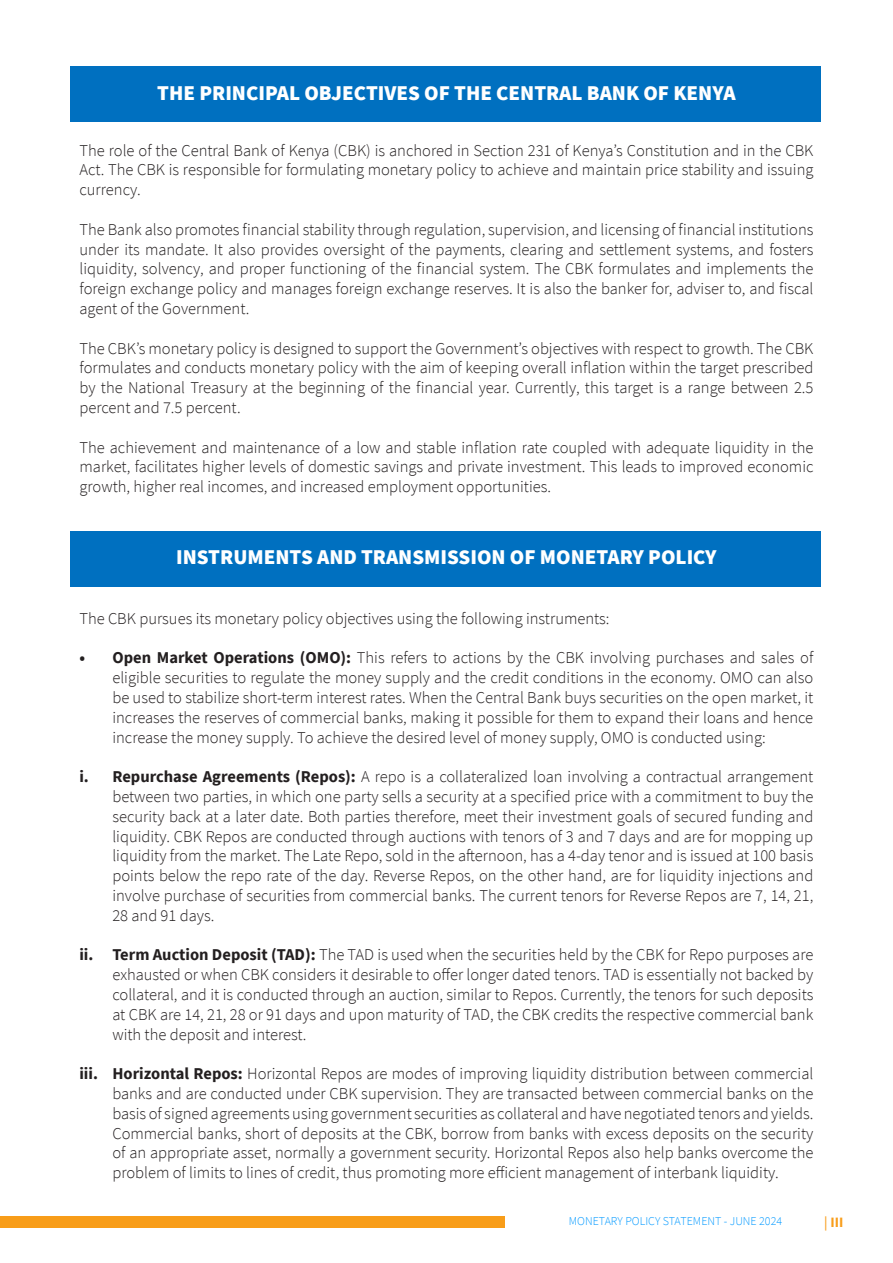
<style>
.page{position:relative;width:893px;height:1263px;background:#fff}
.page>*{position:absolute;margin:0;border:0;box-sizing:border-box;transform-origin:0 0}
.t1{font:900 21px "Source Sans Pro";color:#fff}
.t2{font:300 16.5px/19.8px "Source Sans Pro";color:#231f20;text-align:justify}
.t3{font:700 14.25px "Source Sans Pro";color:#f89d19}
.t4{font:300 12px "Source Sans Pro";color:#09f}
.s1{font-weight:700}
.s2{font-family:"Myriad Pro";font-weight:400}
</style>
<div class="page">
<div style="left:0;top:1217px;width:505px;height:11px;background:#f89d19"></div>
<div style="left:70px;top:67px;width:751px;height:55px;background:#0070c0"></div>
<div style="left:70px;top:531px;width:751px;height:55px;background:#0070c0"></div>
<p class="t1" style="left:157px;top:78px;width:580px">THE PRINCIPAL OBJECTIVES OF THE CENTRAL BANK OF KENYA</p>
<p class="t2" style="left:80px;top:140px;width:735px">The role of the Central Bank of Kenya (CBK) is anchored in Section 231 of Kenya’s Constitution and in the CBK Act. The CBK is responsible for formulating monetary policy to achieve and maintain price stability and issuing currency.</p>
<p class="t2" style="left:80px;top:219px;width:735px">The Bank also promotes financial stability through regulation, supervision, and licensing of financial institutions under its mandate. It also provides oversight of the payments, clearing and settlement systems, and fosters liquidity, solvency, and proper functioning of the financial system. The CBK formulates and implements the foreign exchange policy and manages foreign exchange reserves. It is also the banker for, adviser to, and fiscal agent of the Government.</p>
<p class="t2" style="left:80px;top:338px;width:735px">The CBK’s monetary policy is designed to support the Government’s objectives with respect to growth. The CBK formulates and conducts monetary policy with the aim of keeping overall inflation within the target prescribed by the National Treasury at the beginning of the financial year. Currently, this target is a range between 2.5 percent and 7.5 percent.</p>
<p class="t2" style="left:80px;top:437px;width:735px">The achievement and maintenance of a low and stable inflation rate coupled with adequate liquidity in the market, facilitates higher levels of domestic savings and private investment. This leads to improved economic growth, higher real incomes, and increased employment opportunities.</p>
<p class="t1" style="left:176px;top:543px;width:542px">INSTRUMENTS AND TRANSMISSION OF MONETARY POLICY</p>
<p class="t2" style="left:79px;top:608px;width:532px">The CBK pursues its monetary policy objectives using the following instruments:</p>
<p class="t2" style="left:112px;top:648px;width:702px;text-indent:-33px"><span class="s1">• Open Market Operations (OMO):</span> This refers to actions by the CBK involving purchases and sales of eligible securities to regulate the money supply and the credit conditions in the economy. OMO can also be used to stabilize short-term interest rates. When the Central Bank buys securities on the open market, it increases the reserves of commercial banks, making it possible for them to expand their loans and hence increase the money supply. To achieve the desired level of money supply, OMO is conducted using:</p>
<p class="t2" style="left:112px;top:767px;width:702px;text-indent:-33px"><span class="s1">i. Repurchase Agreements (Repos):</span> A repo is a collateralized loan involving a contractual arrangement between two parties, in which one party sells a security at a specified price with a commitment to buy the security back at a later date. Both parties therefore, meet their investment goals of secured funding and liquidity. CBK Repos are conducted through auctions with tenors of 3 and 7 days and are for mopping up liquidity from the market. The Late Repo, sold in the afternoon, has a 4-day tenor and is issued at 100 basis points below the repo rate of the day. Reverse Repos, on the other hand, are for liquidity injections and involve purchase of securities from commercial banks. The current tenors for Reverse Repos are 7, 14, 21, 28 and 91 days.</p>
<p class="t2" style="left:112px;top:945px;width:702px;text-indent:-33px"><span class="s1">ii. Term Auction Deposit (TAD):</span> The TAD is used when the securities held by the CBK for Repo purposes are exhausted or when CBK considers it desirable to offer longer dated tenors. TAD is essentially not backed by collateral, and it is conducted through an auction, similar to Repos. Currently, the tenors for such deposits at CBK are 14, 21, 28 or 91 days and upon maturity of TAD, the CBK credits the respective commercial bank with the deposit and interest.</p>
<p class="t2" style="left:112px;top:1064px;width:702px;text-indent:-33px"><span class="s1">iii. Horizontal Repos:</span> Horizontal Repos are modes of improving liquidity distribution between commercial banks and are conducted under CBK supervision. They are transacted between commercial banks on the basis of signed agreements using government securities as collateral and have negotiated tenors and yields.<br>Commercial banks, short of deposits at the CBK, borrow from banks with excess deposits on the security of an appropriate asset, normally a government security. Horizontal Repos also help banks overcome the problem of limits to lines of credit, thus promoting more efficient management of interbank liquidity.</p>
<p class="t4" style="left:569px;top:1214px;width:215px">MONETARY POLICY STATEMENT - JUNE 2024</p>
<p class="t3" style="left:824px;top:1213px;width:21px"><span class="s2">|</span> III</p>
</div>
